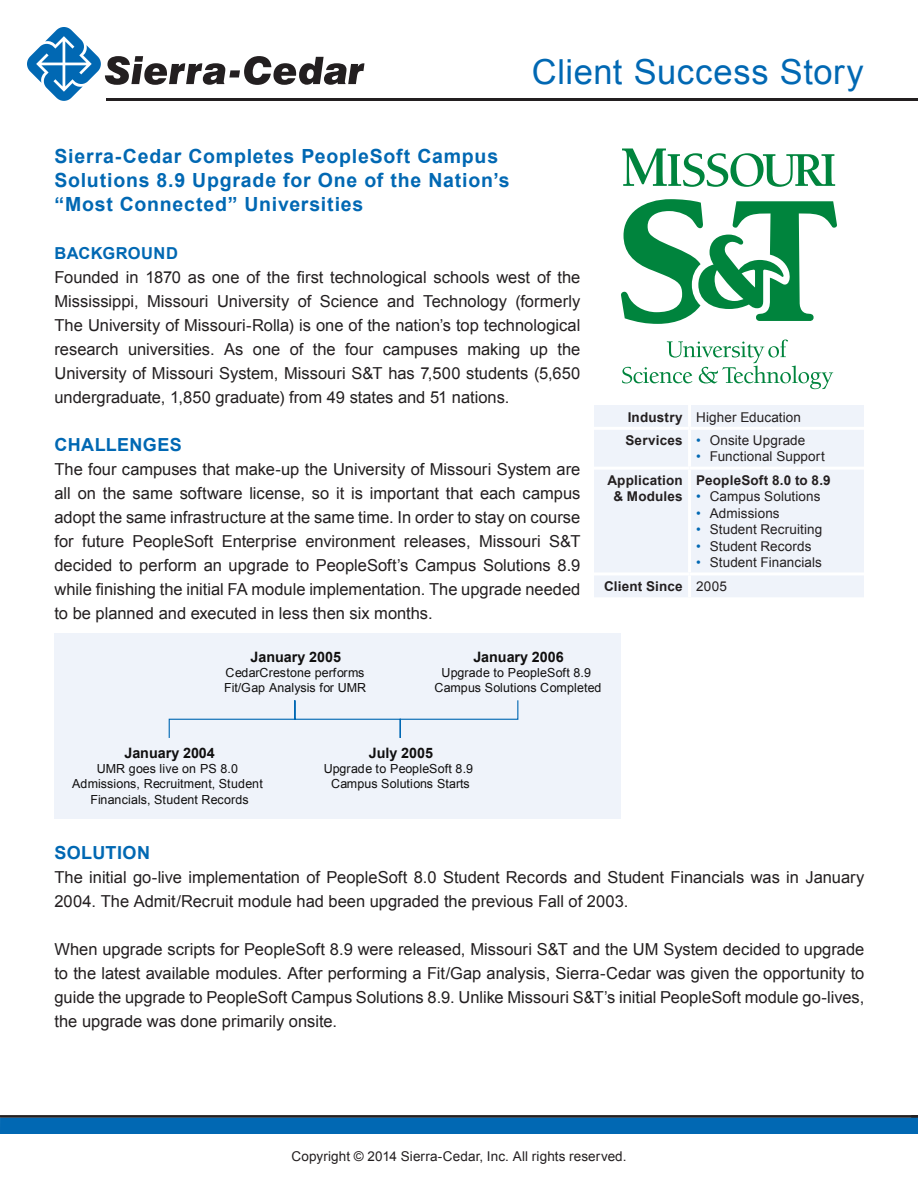
<style>
.page{position:relative;width:918px;height:1188px;background:#fff}
.page>*{position:absolute;margin:0;border:0;box-sizing:border-box;transform-origin:0 0}
.t1{font:34.5px "Arial";letter-spacing:.015em;color:#0168b3}
.t2{font:700 19.5px/24px "Arial";letter-spacing:.04em;color:#0168b3}
.Body{font:700 18px "Arial";letter-spacing:.02em;color:#0168b3}
.Body-2{font:16.5px/24px "Arial";color:#231f20;text-align:justify}
.t3{font:700 16.5px "Arial";letter-spacing:.02em;color:#0168b3}
.t4{font:700 14.4px "Arial";color:#100f0f}
.t5{font:13.5px "Arial";letter-spacing:.005em;color:#231f20}
.t6{font:700 13.5px/16.2px "Arial";letter-spacing:.015em;color:#231f20;text-align:center}
.t7{font:12.45px/15.1px "Arial";letter-spacing:.005em;color:#100f0f;text-align:center}
.s1{color:#0168b3}
</style>
<div class="page">
<hr style="left:0;top:1115px;width:918px;height:3px;background:#231f20">
<div style="left:0;top:1118px;width:918px;height:16px;background:#0168b3"></div>
<svg style="left:27px;top:27px;width:337px;height:74px"></svg>
<hr style="left:106px;top:98px;width:812px;height:3px;background:#231f20">
<svg style="left:622px;top:340px;width:211px;height:49px"></svg>
<svg style="left:622px;top:149px;width:213px;height:38px"></svg>
<svg style="left:621px;top:199px;width:216px;height:125px"></svg>
<div style="left:594px;top:405px;width:270px;height:192px;background:#eff3fa"></div>
<hr style="left:688px;top:405px;width:3px;height:22px;background:#fff">
<hr style="left:594px;top:427px;width:96px;height:3px;background:#fff">
<hr style="left:690px;top:427px;width:174px;height:3px;background:#fff">
<hr style="left:688px;top:430px;width:3px;height:37px;background:#fff">
<hr style="left:594px;top:467px;width:96px;height:3px;background:#fff">
<hr style="left:690px;top:467px;width:174px;height:3px;background:#fff">
<hr style="left:688px;top:470px;width:3px;height:102px;background:#fff">
<hr style="left:594px;top:572px;width:96px;height:3px;background:#fff">
<hr style="left:690px;top:572px;width:174px;height:3px;background:#fff">
<hr style="left:688px;top:575px;width:3px;height:22px;background:#fff">
<div style="left:54px;top:633px;width:567px;height:186px;background:#eff3fa"></div>
<svg style="left:168px;top:700px;width:351px;height:38px"></svg>
<p class="t1" style="left:532px;top:49px;width:333px">Client Success Story</p>
<p class="t2" style="left:54px;top:144px;width:457px">Sierra-Cedar Completes PeopleSoft Campus<br>Solutions 8.9 Upgrade for One of the Nation’s “Most Connected” Universities</p>
<p class="t3" style="left:54px;top:242px;width:125px">BACKGROUND</p>
<p class="Body-2" style="left:54px;top:265px;width:527px">Founded in 1870 as one of the first technological schools west of the Mississippi, Missouri University of Science and Technology (formerly The University of Missouri-Rolla) is one of the nation’s top technological research universities. As one of the four campuses making up the University of Missouri System, Missouri S&amp;T has 7,500 students (5,650 undergraduate, 1,850 graduate) from 49 states and 51 nations.</p>
<p class="Body" style="left:54px;top:432px;width:129px">CHALLENGES</p>
<p class="Body-2" style="left:54px;top:457px;width:527px">The four campuses that make-up the University of Missouri System are all on the same software license, so it is important that each campus adopt the same infrastructure at the same time. In order to stay on course for future PeopleSoft Enterprise environment releases, Missouri S&amp;T decided to perform an upgrade to PeopleSoft’s Campus Solutions 8.9 while finishing the initial FA module implementation. The upgrade needed to be planned and executed in less then six months.</p>
<p class="t6" style="left:628px;top:409px;width:57px">Industry</p>
<p class="t5" style="left:696px;top:408px;width:106px">Higher Education</p>
<p class="t6" style="left:625px;top:432px;width:59px">Services</p>
<p class="t5" style="left:696px;top:431px;width:111px"><span class="s1">•</span> Onsite Upgrade</p>
<p class="t5" style="left:696px;top:448px;width:130px"><span class="s1">•</span> Functional Support</p>
<p class="t6" style="left:607px;top:472px;width:77px">Application &amp; Modules</p>
<p class="t6" style="left:696px;top:472px;width:136px">PeopleSoft 8.0 to 8.9</p>
<p class="t5" style="left:696px;top:488px;width:126px"><span class="s1">•</span> Campus Solutions</p>
<p class="t5" style="left:696px;top:504px;width:85px"><span class="s1">•</span> Admissions</p>
<p class="t5" style="left:696px;top:521px;width:127px"><span class="s1">•</span> Student Recruiting</p>
<p class="t5" style="left:696px;top:537px;width:117px"><span class="s1">•</span> Student Records</p>
<p class="t5" style="left:696px;top:554px;width:127px"><span class="s1">•</span> Student Financials</p>
<p class="t6" style="left:604px;top:578px;width:80px">Client Since</p>
<p class="t5" style="left:696px;top:577px;width:32px">2005</p>
<p class="t4" style="left:251px;top:647px;width:92px">January 2005</p>
<p class="t7" style="left:224px;top:665px;width:144px;text-align:left">CedarCrestone performs<br>Fit/Gap Analysis for UMR</p>
<p class="t4" style="left:473px;top:647px;width:92px">January 2006</p>
<p class="t7" style="left:434px;top:665px;width:169px">Upgrade to PeopleSoft 8.9<br>Campus Solutions Completed</p>
<p class="t4" style="left:124px;top:743px;width:92px">January 2004</p>
<p class="t7" style="left:72px;top:761px;width:192px">UMR goes live on PS 8.0<br>Admissions, Recruitment, Student<br>Financials, Student Records</p>
<p class="t4" style="left:369px;top:743px;width:66px">July 2005</p>
<p class="t7" style="left:324px;top:761px;width:151px">Upgrade to PeopleSoft 8.9<br>Campus Solutions Starts</p>
<p class="Body" style="left:54px;top:840px;width:97px">SOLUTION</p>
<p class="Body-2" style="left:54px;top:865px;width:811px">The initial go-live implementation of PeopleSoft 8.0 Student Records and Student Financials was in January<br>2004. The Admit/Recruit module had been upgraded the previous Fall of 2003.</p>
<p class="Body-2" style="left:54px;top:937px;width:811px">When upgrade scripts for PeopleSoft 8.9 were released, Missouri S&amp;T and the UM System decided to upgrade to the latest available modules. After performing a Fit/Gap analysis, Sierra-Cedar was given the opportunity to guide the upgrade to PeopleSoft Campus Solutions 8.9. Unlike Missouri S&amp;T’s initial PeopleSoft module go-lives, the upgrade was done primarily onsite.</p>
<p class="t5" style="left:292px;top:1147px;width:336px">Copyright © 2014 Sierra-Cedar, Inc. All rights reserved.</p>
</div>
